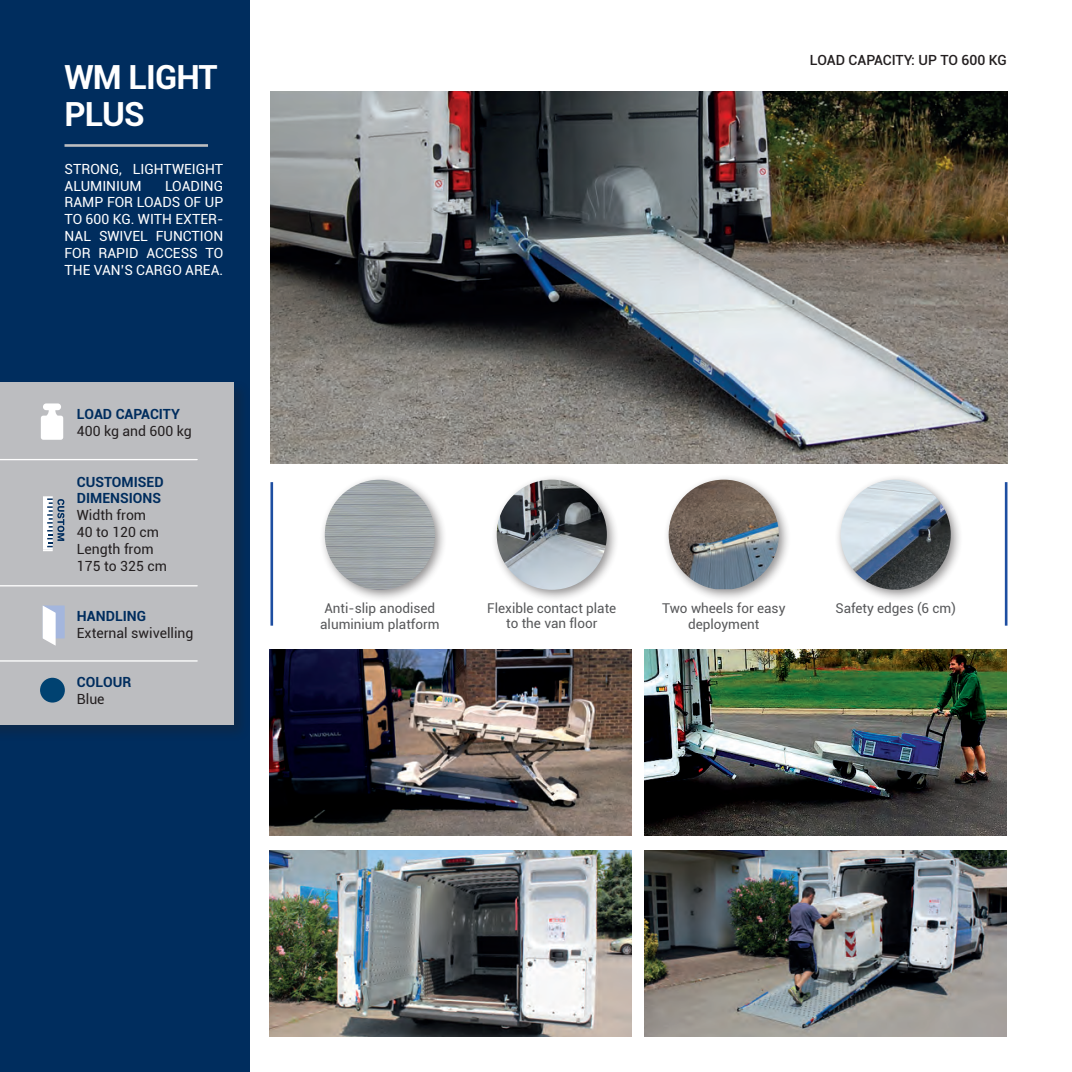
<style>
.page{position:relative;width:1072px;height:1072px;background:#fff}
.page>*{position:absolute;margin:0;border:0;box-sizing:border-box;transform-origin:0 0}
.t1{font:700 33.25px/36.8px "Roboto";letter-spacing:-.025em;color:#fff}
.t2{font:14px/16.8px "Roboto";color:#fff}
.t3{font:14px/16.8px "Roboto";color:#231f20}
.t4{font:700 14px/16.8px "Roboto";color:#002d5e}
.t5{font:500 14px "Roboto";color:#231f20}
.t6{font:13.47px/16.3px "Roboto";color:#57585a;text-align:center}
</style>
<div class="page">
<div style="left:0;top:0;width:249px;height:1071px;background:#002d5e"></div>
<div style="left:0;top:379px;width:249px;height:362px;background:#231f20;opacity:.3"></div>
<div style="left:0;top:382px;width:233px;height:342px;background:#bcbdc0"></div>
<hr style="left:64px;top:144px;width:144px;height:3px;background:#bcbdc0">
<hr style="left:0;top:459px;width:197px;height:1px;background:#fff">
<hr style="left:0;top:585px;width:197px;height:1px;background:#fff">
<hr style="left:0;top:660px;width:197px;height:1px;background:#fff">
<hr style="left:270px;top:482px;width:3px;height:143px;background:#1e4ea1">
<hr style="left:1004px;top:482px;width:3px;height:143px;background:#1e4ea1">
<img style="left:270px;top:91px;width:737px;height:372px">
<img style="left:270px;top:850px;width:362px;height:186px">
<img style="left:644px;top:850px;width:362px;height:186px">
<img style="left:270px;top:649px;width:362px;height:187px">
<img style="left:644px;top:649px;width:362px;height:187px">
<div style="left:319px;top:474px;width:128px;height:128px;background:#231f20;opacity:.5"></div>
<img style="left:325px;top:479px;width:110px;height:111px;border-radius:55px">
<div style="left:491px;top:474px;width:128px;height:128px;background:#231f20;opacity:.5"></div>
<img style="left:497px;top:479px;width:110px;height:111px;border-radius:55px">
<div style="left:663px;top:474px;width:128px;height:128px;background:#231f20;opacity:.5"></div>
<img style="left:668px;top:479px;width:110px;height:110px">
<div style="left:834px;top:474px;width:129px;height:128px;background:#231f20;opacity:.5"></div>
<img style="left:840px;top:479px;width:110px;height:111px;border-radius:55px">
<div style="left:40px;top:677px;width:25px;height:25px;background:#004271;border-radius:50%"></div>
<svg style="left:41px;top:403px;width:22px;height:37px"></svg>
<div style="left:43px;top:496px;width:10px;height:53px;background:#fff"></div>
<svg style="left:43px;top:498px;width:21px;height:53px"></svg>
<div style="left:43px;top:605px;width:22px;height:33px;background:#a4b6dd"></div>
<svg style="left:43px;top:605px;width:13px;height:40px"></svg>
<h1 class="t1" style="left:64px;top:58px;width:155px">WM LIGHT<br>PLUS</h1>
<p class="t2" style="left:64px;top:160px;width:160px">STRONG, LIGHTWEIGHT<br>ALUMINIUM</p>
<p class="t2" style="left:64px;top:177px;width:160px;text-align:justify;text-indent:100px">LOADING RAMP FOR LOADS OF UP TO 600 KG. WITH EXTER-NAL SWIVEL FUNCTION FOR RAPID ACCESS TO THE VAN’S CARGO AREA.</p>
<p class="t4" style="left:77px;top:405px;width:104px">LOAD CAPACITY</p>
<p class="t3" style="left:77px;top:422px;width:116px">400 kg and 600 kg</p>
<p class="t4" style="left:77px;top:472px;width:88px">CUSTOMISED<br>DIMENSIONS</p>
<p class="t3" style="left:77px;top:506px;width:91px">Width from<br>40 to 120 cm<br>Length from<br>175 to 325 cm</p>
<p class="t4" style="left:77px;top:607px;width:71px">HANDLING</p>
<p class="t3" style="left:77px;top:624px;width:118px">External swivelling</p>
<p class="t4" style="left:77px;top:673px;width:56px">COLOUR</p>
<p class="t3" style="left:77px;top:690px;width:29px">Blue</p>
<p class="t5" style="left:809px;top:50px;width:199px">LOAD CAPACITY: UP TO 600 KG</p>
<p class="t6" style="left:320px;top:599px;width:121px">Anti-slip anodised aluminium platform</p>
<p class="t6" style="left:487px;top:600px;width:130px;line-height:14.9px">Flexible contact plate to the van floor</p>
<p class="t6" style="left:662px;top:599px;width:125px">Two wheels for easy deployment</p>
<p class="t6" style="left:835px;top:599px;width:122px">Safety edges (6 cm)</p>
</div>
